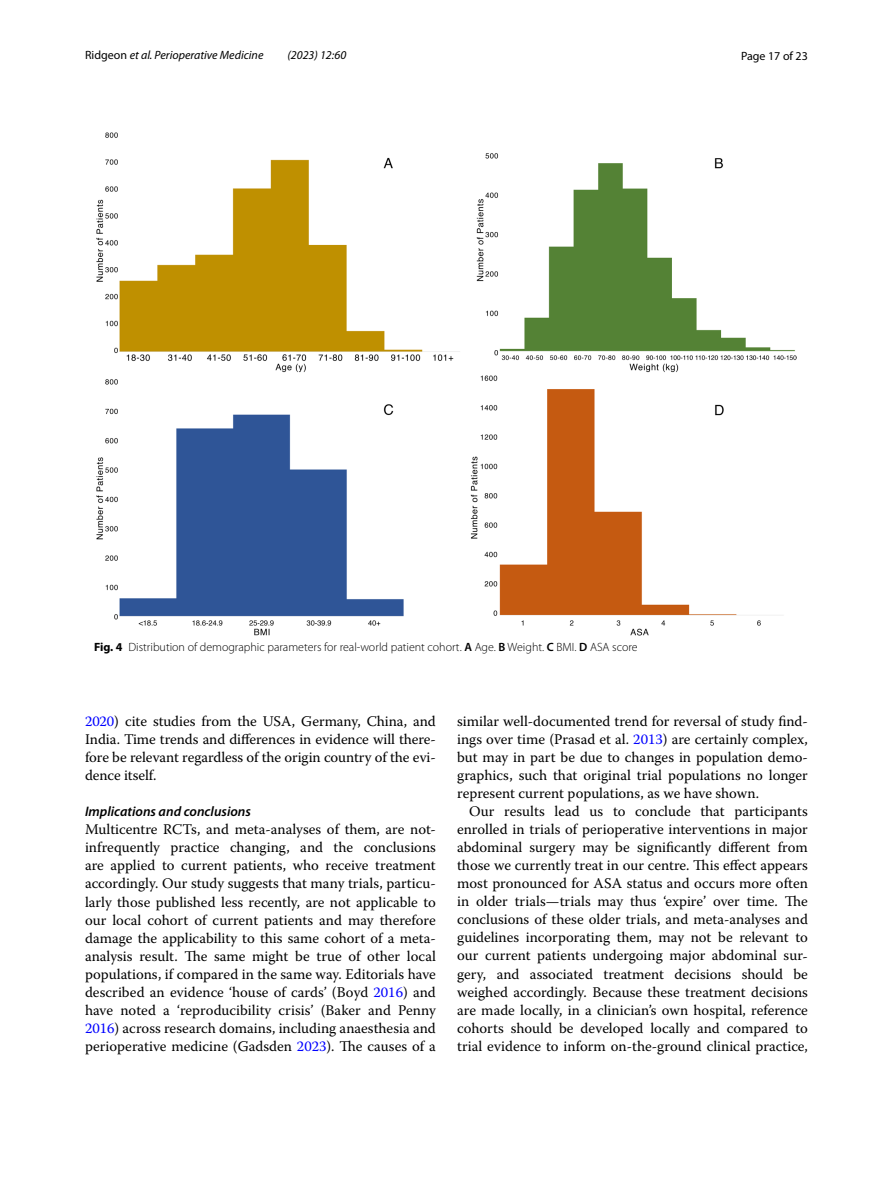
<style>
.page{position:relative;width:893px;height:1187px;background:#fff}
.page>*{position:absolute;margin:0;border:0;box-sizing:border-box;transform-origin:0 0}
.t1{font:14.7px/18px "Warnock Pro";color:#000;text-align:justify}
.t2{font:italic 600 13.8px "Myriad Pro";color:#000}
.t3{font:300 12px "Myriad Pro";color:#000}
.t4{font:italic 12px "Myriad Pro";color:#000}
.t5{font:12px "Myriad Pro";color:#000}
.s1{font-style:normal}
.s2{font-weight:700}
.s3{font-weight:600}
.s4{color:#00f}
</style>
<div class="page">
<img style="left:96px;top:133px;width:701px;height:502px">
<p class="t4" style="left:85px;top:48px;width:180px"><span class="s1">Ridgeon</span> et al. Perioperative Medicine</p>
<p class="t4" style="left:287px;top:48px;width:60px">(2023) 12:60</p>
<p class="t5" style="left:741px;top:48px;width:68px">Page 17 of 23</p>
<p class="t3" style="left:94px;top:640px;width:545px"><span class="s2">Fig. 4</span> Distribution of demographic parameters for real-world patient cohort. <span class="s3">A</span> Age. <span class="s3">B</span> Weight. <span class="s3">C</span> BMI. <span class="s3">D</span> ASA score</p>
<p class="t1" style="left:85px;top:712px;width:352px"><span class="s4">2020</span>) cite studies from the USA, Germany, China, and India. Time trends and differences in evidence will there&shy;fore be relevant regardless of the origin country of the evi&shy;dence itself.</p>
<p class="t2" style="left:85px;top:803px;width:167px">Implications and conclusions</p>
<p class="t1" style="left:85px;top:820px;width:352px">Multicentre RCTs, and meta-analyses of them, are not&shy;infrequently practice changing, and the conclusions are applied to current patients, who receive treatment accordingly. Our study suggests that many trials, particu&shy;larly those published less recently, are not applicable to our local cohort of current patients and may therefore damage the applicability to this same cohort of a meta&shy;analysis result. The same might be true of other local populations, if compared in the same way. Editorials have described an evidence ‘house of cards’ (Boyd <span class="s4">2016</span>) and have noted a ‘reproducibility crisis’ (Baker and Penny <span class="s4">2016</span>) across research domains, including anaesthesia and perioperative medicine (Gadsden <span class="s4">2023</span>). The causes of a</p>
<p class="t1" style="left:457px;top:712px;width:352px">similar well-documented trend for reversal of study find&shy;ings over time (Prasad et al. <span class="s4">2013</span>) are certainly complex, but may in part be due to changes in population demo&shy;graphics, such that original trial populations no longer represent current populations, as we have shown.</p>
<p class="t1" style="left:457px;top:802px;width:352px;text-indent:12px">Our results lead us to conclude that participants enrolled in trials of perioperative interventions in major abdominal surgery may be significantly different from those we currently treat in our centre. This effect appears most pronounced for ASA status and occurs more often in older trials—trials may thus ‘expire’ over time. The conclusions of these older trials, and meta-analyses and guidelines incorporating them, may not be relevant to our current patients undergoing major abdominal sur&shy;gery, and associated treatment decisions should be weighed accordingly. Because these treatment decisions are made locally, in a clinician’s own hospital, reference cohorts should be developed locally and compared to trial evidence to inform on-the-ground clinical practice,</p>
</div>
